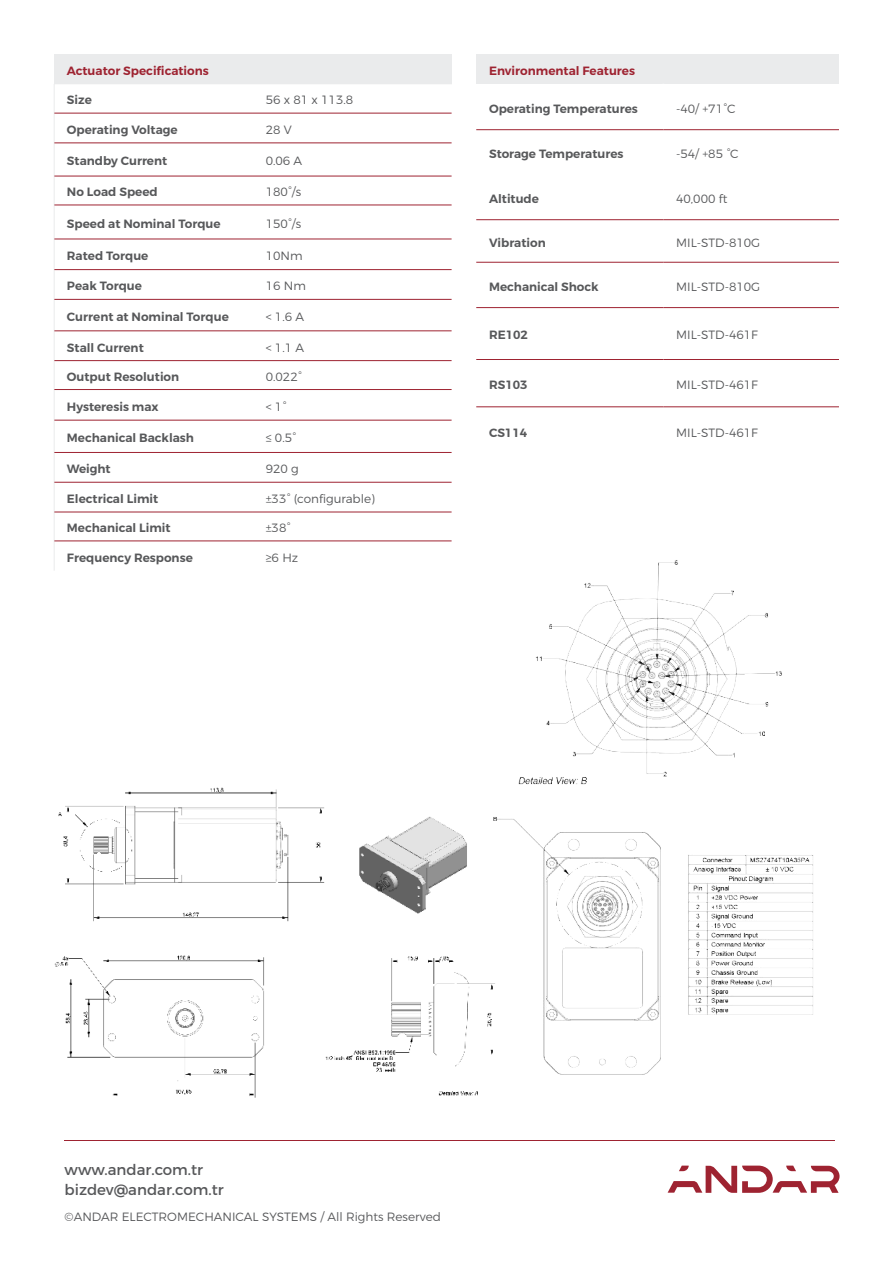
<style>
.page{position:relative;width:893px;height:1263px;background:#fff}
.page>*{position:absolute;margin:0;border:0;box-sizing:border-box;transform-origin:0 0}
.t1{font:15px/19.5px "Montserrat";color:#57585a}
.t2{font:600 12px "Montserrat";color:#57585a}
.t3{font:300 12px "Montserrat";color:#57585a}
.t4{font:600 12px "Montserrat";color:#9e2331}
</style>
<div class="page">
<img style="left:54px;top:787px;width:422px;height:310px">
<img style="left:476px;top:560px;width:338px;height:536px">
<hr style="left:65px;top:1139px;width:770px;height:1px;background:#9e2331">
<div style="left:54px;top:54px;width:398px;height:30px;background:#eaebec"></div>
<svg style="left:54px;top:85px;width:1px;height:28px"></svg>
<hr style="left:54px;top:113px;width:1px;height:30px;background:#eaebec">
<hr style="left:54px;top:143px;width:1px;height:33px;background:#eaebec">
<svg style="left:54px;top:177px;width:1px;height:28px"></svg>
<hr style="left:54px;top:205px;width:1px;height:34px;background:#eaebec">
<hr style="left:54px;top:239px;width:1px;height:31px;background:#eaebec">
<svg style="left:54px;top:270px;width:1px;height:29px"></svg>
<hr style="left:54px;top:299px;width:1px;height:32px;background:#eaebec">
<hr style="left:54px;top:331px;width:1px;height:30px;background:#eaebec">
<svg style="left:54px;top:361px;width:1px;height:28px"></svg>
<hr style="left:54px;top:389px;width:1px;height:31px;background:#eaebec">
<hr style="left:54px;top:420px;width:1px;height:32px;background:#eaebec">
<hr style="left:54px;top:452px;width:1px;height:30px;background:#eaebec">
<hr style="left:54px;top:482px;width:1px;height:30px;background:#eaebec">
<svg style="left:54px;top:513px;width:1px;height:28px"></svg>
<hr style="left:54px;top:541px;width:1px;height:30px;background:#eaebec">
<hr style="left:54px;top:84px;width:199px;height:1px;background:#eaebec">
<hr style="left:253px;top:84px;width:199px;height:1px;background:#eaebec">
<hr style="left:54px;top:113px;width:199px;height:1px;background:#9e2331">
<hr style="left:253px;top:113px;width:199px;height:1px;background:#9e2331">
<hr style="left:54px;top:143px;width:199px;height:1px;background:#9e2331">
<hr style="left:253px;top:143px;width:199px;height:1px;background:#9e2331">
<hr style="left:54px;top:176px;width:199px;height:1px;background:#9e2331">
<hr style="left:253px;top:176px;width:199px;height:1px;background:#9e2331">
<hr style="left:54px;top:205px;width:199px;height:1px;background:#9e2331">
<hr style="left:253px;top:205px;width:199px;height:1px;background:#9e2331">
<hr style="left:54px;top:239px;width:199px;height:1px;background:#9e2331">
<hr style="left:253px;top:239px;width:199px;height:1px;background:#9e2331">
<hr style="left:54px;top:269px;width:199px;height:1px;background:#9e2331">
<hr style="left:253px;top:269px;width:199px;height:1px;background:#9e2331">
<hr style="left:54px;top:299px;width:199px;height:1px;background:#9e2331">
<hr style="left:253px;top:299px;width:199px;height:1px;background:#9e2331">
<hr style="left:54px;top:331px;width:199px;height:1px;background:#9e2331">
<hr style="left:253px;top:331px;width:199px;height:1px;background:#9e2331">
<hr style="left:54px;top:360px;width:199px;height:1px;background:#9e2331">
<hr style="left:253px;top:360px;width:199px;height:1px;background:#9e2331">
<hr style="left:54px;top:389px;width:199px;height:1px;background:#9e2331">
<hr style="left:253px;top:389px;width:199px;height:1px;background:#9e2331">
<hr style="left:54px;top:420px;width:199px;height:1px;background:#9e2331">
<hr style="left:253px;top:420px;width:199px;height:1px;background:#9e2331">
<hr style="left:54px;top:452px;width:199px;height:1px;background:#9e2331">
<hr style="left:253px;top:452px;width:199px;height:1px;background:#9e2331">
<hr style="left:54px;top:482px;width:199px;height:1px;background:#9e2331">
<hr style="left:253px;top:482px;width:199px;height:1px;background:#9e2331">
<hr style="left:54px;top:512px;width:199px;height:1px;background:#9e2331">
<hr style="left:253px;top:512px;width:199px;height:1px;background:#9e2331">
<hr style="left:54px;top:541px;width:199px;height:1px;background:#9e2331">
<hr style="left:253px;top:541px;width:199px;height:1px;background:#9e2331">
<div style="left:476px;top:54px;width:363px;height:30px;background:#eaebec"></div>
<hr style="left:476px;top:129px;width:187px;height:1px;background:#9e2331">
<hr style="left:663px;top:129px;width:176px;height:1px;background:#9e2331">
<hr style="left:476px;top:219px;width:187px;height:1px;background:#9e2331">
<hr style="left:663px;top:219px;width:176px;height:1px;background:#9e2331">
<hr style="left:476px;top:307px;width:187px;height:1px;background:#9e2331">
<hr style="left:663px;top:307px;width:176px;height:1px;background:#9e2331">
<hr style="left:476px;top:359px;width:187px;height:1px;background:#9e2331">
<hr style="left:663px;top:359px;width:176px;height:1px;background:#9e2331">
<hr style="left:476px;top:262px;width:187px;height:1px;background:#9e2331">
<hr style="left:663px;top:262px;width:176px;height:1px;background:#9e2331">
<hr style="left:476px;top:407px;width:187px;height:1px;background:#9e2331">
<hr style="left:663px;top:407px;width:176px;height:1px;background:#9e2331">
<svg style="left:668px;top:1165px;width:172px;height:28px"></svg>
<p class="t4" style="left:67px;top:65px;width:143px">Actuator Specifications</p>
<p class="t2" style="left:67px;top:95px;width:26px">Size</p>
<p class="t3" style="left:266px;top:94px;width:89px">56 x 81 x 113.8</p>
<p class="t2" style="left:67px;top:125px;width:112px">Operating Voltage</p>
<p class="t3" style="left:266px;top:124px;width:28px">28 V</p>
<p class="t2" style="left:67px;top:156px;width:102px">Standby Current</p>
<p class="t3" style="left:266px;top:155px;width:38px">0.06 A</p>
<p class="t2" style="left:67px;top:187px;width:92px">No Load Speed</p>
<p class="t3" style="left:266px;top:187px;width:37px">180°/s</p>
<p class="t2" style="left:67px;top:219px;width:155px">Speed at Nominal Torque</p>
<p class="t3" style="left:266px;top:218px;width:37px">150°/s</p>
<p class="t2" style="left:67px;top:251px;width:83px">Rated Torque</p>
<p class="t3" style="left:266px;top:250px;width:38px">10Nm</p>
<p class="t2" style="left:67px;top:281px;width:77px">Peak Torque</p>
<p class="t3" style="left:266px;top:281px;width:42px">16 Nm</p>
<p class="t2" style="left:67px;top:312px;width:163px">Current at Nominal Torque</p>
<p class="t3" style="left:266px;top:311px;width:40px">&lt; 1.6 A</p>
<p class="t2" style="left:67px;top:342px;width:78px">Stall Current</p>
<p class="t3" style="left:266px;top:342px;width:40px">&lt; 1.1 A</p>
<p class="t2" style="left:67px;top:372px;width:114px">Output Resolution</p>
<p class="t3" style="left:266px;top:371px;width:37px">0.022°</p>
<p class="t2" style="left:67px;top:401px;width:93px">Hysteresis max</p>
<p class="t3" style="left:266px;top:401px;width:22px">&lt; 1°</p>
<p class="t2" style="left:67px;top:433px;width:129px">Mechanical Backlash</p>
<p class="t3" style="left:266px;top:432px;width:32px">≤ 0.5°</p>
<p class="t2" style="left:67px;top:464px;width:45px">Weight</p>
<p class="t3" style="left:266px;top:463px;width:35px">920 g</p>
<p class="t2" style="left:67px;top:494px;width:93px">Electrical Limit</p>
<p class="t3" style="left:266px;top:493px;width:111px">±33° (configurable)</p>
<p class="t2" style="left:67px;top:523px;width:105px">Mechanical Limit</p>
<p class="t3" style="left:266px;top:522px;width:26px">±38°</p>
<p class="t2" style="left:67px;top:552px;width:127px">Frequency Response</p>
<p class="t3" style="left:266px;top:552px;width:34px">≥6 Hz</p>
<p class="t4" style="left:489px;top:65px;width:148px">Environmental Features</p>
<p class="t2" style="left:489px;top:103px;width:150px">Operating Temperatures</p>
<p class="t3" style="left:676px;top:103px;width:61px">-40/ +71°C</p>
<p class="t2" style="left:489px;top:149px;width:136px">Storage Temperatures</p>
<p class="t3" style="left:676px;top:148px;width:64px">-54/ +85 °C</p>
<p class="t2" style="left:489px;top:194px;width:52px">Altitude</p>
<p class="t3" style="left:676px;top:193px;width:53px">40,000 ft</p>
<p class="t2" style="left:489px;top:237px;width:58px">Vibration</p>
<p class="t3" style="left:676px;top:237px;width:86px">MIL-STD-810G</p>
<p class="t2" style="left:489px;top:281px;width:111px">Mechanical Shock</p>
<p class="t3" style="left:676px;top:281px;width:86px">MIL-STD-810G</p>
<p class="t2" style="left:489px;top:330px;width:40px">RE102</p>
<p class="t3" style="left:676px;top:330px;width:83px">MIL-STD-461F</p>
<p class="t2" style="left:489px;top:380px;width:40px">RS103</p>
<p class="t3" style="left:676px;top:379px;width:83px">MIL-STD-461F</p>
<p class="t2" style="left:489px;top:428px;width:40px">CS114</p>
<p class="t3" style="left:676px;top:428px;width:83px">MIL-STD-461F</p>
<p class="t1" style="left:65px;top:1161px;width:161px">www.andar.com.tr bizdev@andar.com.tr</p>
<p class="t3" style="left:65px;top:1211px;width:378px">©ANDAR ELECTROMECHANICAL SYSTEMS / All Rights Reserved</p>
</div>
